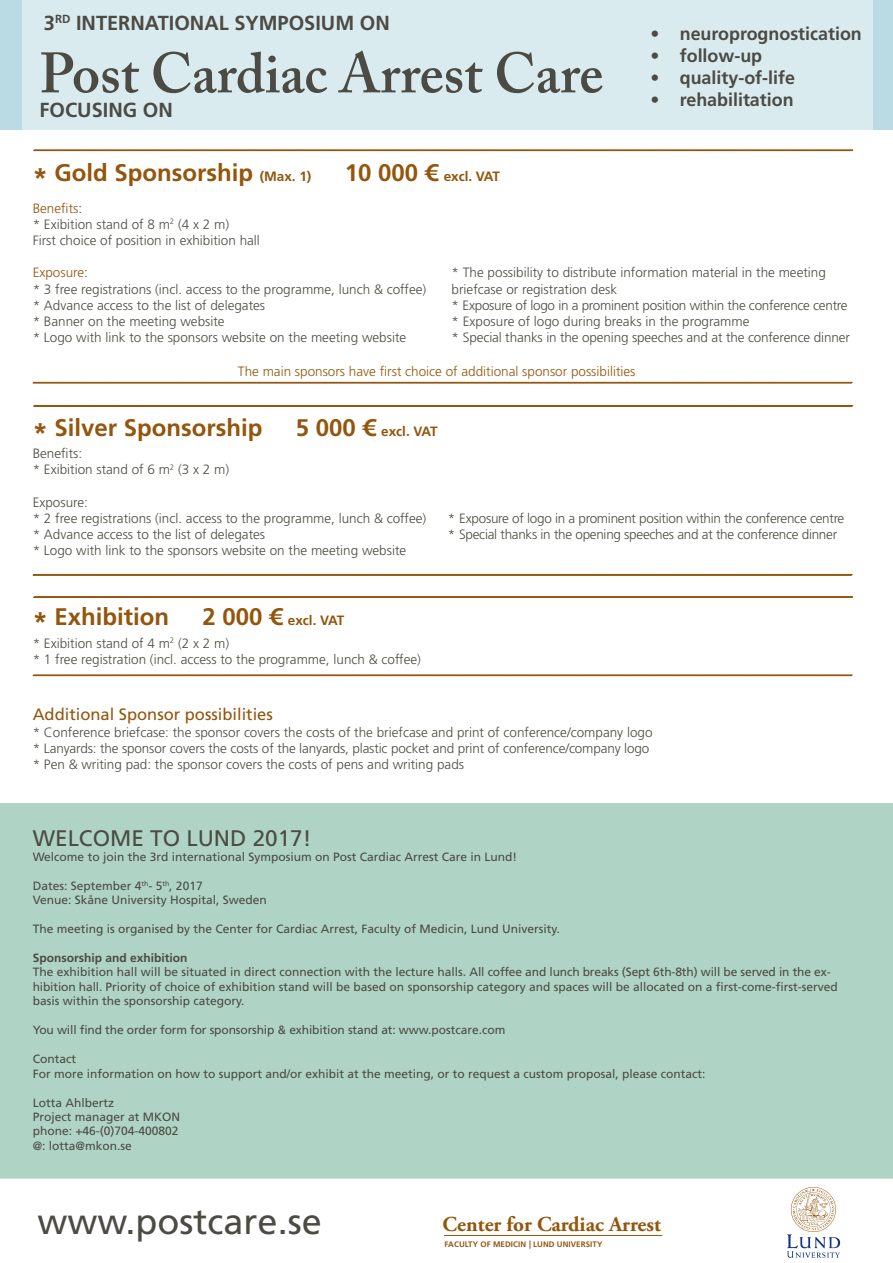
<style>
.page{position:relative;width:893px;height:1263px;background:#fff}
.page>*{position:absolute;margin:0;border:0;box-sizing:border-box;transform-origin:0 0}
.t1{font:600 56.4px "Adobe Caslon Pro";color:#4c4b43}
.t2{font:36px "Frutiger LT Std";color:#4c4b43}
.t3{font:700 24px "Frutiger LT Std";color:#94550c}
.t4{font:22.5px "Frutiger LT Std";color:#4c4b43}
.t5{font:700 21.15px "Adobe Garamond Pro";color:#94550c}
.t6{font:700 20.4px "Frutiger LT Std";color:#4c4b43}
.t7{font:700 18.15px "Frutiger LT Std";color:#4c4b43}
.t8{font:16.5px "Frutiger LT Std";color:#94550c}
.t9{font:300 13.5px/16.2px "Frutiger LT Std";color:#4c4b43}
.t10{font:300 13.5px "Frutiger LT Std";letter-spacing:-.02em;color:#4c4b43}
.t11{font:300 13.5px "Frutiger LT Std";color:#94550c}
.t12{font:700 13.5px "Frutiger LT Std";color:#94550c}
.t13{font:12px/14.4px "Frutiger LT Std";color:#4c4b43}
.t14{font:700 12px "Frutiger LT Std";color:#4c4b43}
.t15{font:700 7.95px "Frutiger LT Std";letter-spacing:.01em;color:#94550c}
.s1{font-size:27px}
.s2{font-size:13.5px}
.s3{font-size:24px}
.s4{color:#4c4b43}
</style>
<div class="page">
<div style="left:0;top:803px;width:893px;height:375px;background:#afd4c5"></div>
<div style="left:0;top:0;width:893px;height:130px;background:#bbdbe4"></div>
<div style="left:22px;top:0;width:851px;height:130px;background:#daebf0"></div>
<svg style="left:32px;top:382px;width:821px;height:2px;background:#a8753a"></svg>
<svg style="left:32px;top:574px;width:821px;height:2px;background:#975b15"></svg>
<hr style="left:444px;top:1235px;width:218px;height:1px;background:#94550c">
<svg style="left:787px;top:1187px;width:53px;height:71px"></svg>
<svg style="left:33px;top:149px;width:820px;height:2px;background:#a57134"></svg>
<hr style="left:33px;top:405px;width:820px;height:2px;background:#94560d">
<svg style="left:33px;top:596px;width:820px;height:2px;background:#965912"></svg>
<svg style="left:32px;top:674px;width:821px;height:2px;background:#a9763c"></svg>
<h3 class="t6" style="left:44px;top:11px;width:347px">3<sup>RD</sup> INTERNATIONAL SYMPOSIUM ON</h3>
<h1 class="t1" style="left:40px;top:40px;width:565px">Post Cardiac Arrest Care</h1>
<h3 class="t6" style="left:40px;top:98px;width:135px">FOCUSING ON</h3>
<h3 class="t7" style="left:650px;top:23px;width:213px">• neuroprognostication</h3>
<h3 class="t7" style="left:650px;top:45px;width:113px">• follow-up</h3>
<h3 class="t7" style="left:650px;top:67px;width:146px">• quality-of-life</h3>
<h3 class="t7" style="left:650px;top:89px;width:145px">• rehabilitation</h3>
<p class="t3" style="left:33px;top:159px;width:280px"><span class="s1">*</span> Gold Sponsorship <span class="s2">(Max. 1)</span></p>
<p class="t12" style="left:345px;top:168px;width:157px"><span class="s3">10 000 €</span> excl. VAT</p>
<p class="t11" style="left:33px;top:200px;width:51px">Benefits<span class="s4">:</span></p>
<p class="t9" style="left:33px;top:216px;width:198px">* Exibition stand of 8 m<sup>2</sup> (4 x 2 m)</p>
<p class="t9" style="left:33px;top:232px;width:229px">First choice of position in exhibition hall</p>
<p class="t11" style="left:33px;top:265px;width:57px">Exposure<span class="s4">:</span></p>
<p class="t9" style="left:33px;top:281px;width:395px">* 3 free registrations (incl. access to the programme, lunch &amp; coffee)</p>
<p class="t9" style="left:33px;top:297px;width:234px">* Advance access to the list of delegates</p>
<p class="t9" style="left:33px;top:313px;width:194px">* Banner on the meeting website</p>
<p class="t9" style="left:33px;top:330px;width:375px">* Logo with link to the sponsors website on the meeting website</p>
<p class="t9" style="left:452px;top:265px;width:376px">* The possibility to distribute information material in the meeting briefcase or registration desk</p>
<p class="t10" style="left:452px;top:298px;width:397px">* Exposure of logo in a prominent position within the conference centre</p>
<p class="t9" style="left:452px;top:313px;width:299px">* Exposure of logo during breaks in the programme</p>
<p class="t9" style="left:452px;top:330px;width:400px">* Special thanks in the opening speeches and at the conference dinner</p>
<p class="t11" style="left:238px;top:363px;width:399px">The main sponsors have first choice of additional sponsor possibilities</p>
<p class="t3" style="left:33px;top:414px;width:231px"><span class="s1">*</span> Silver Sponsorship</p>
<p class="t12" style="left:296px;top:424px;width:143px"><span class="s3">5 000 €</span> excl. VAT</p>
<p class="t9" style="left:33px;top:445px;width:51px">Benefits:</p>
<p class="t9" style="left:33px;top:462px;width:198px">* Exibition stand of 6 m<sup>2</sup> (3 x 2 m)</p>
<p class="t9" style="left:33px;top:494px;width:57px">Exposure:</p>
<p class="t9" style="left:33px;top:510px;width:395px">* 2 free registrations (incl. access to the programme, lunch &amp; coffee)</p>
<p class="t9" style="left:33px;top:526px;width:234px">* Advance access to the list of delegates</p>
<p class="t9" style="left:33px;top:543px;width:375px">* Logo with link to the sponsors website on the meeting website</p>
<p class="t10" style="left:448px;top:510px;width:398px">* Exposure of logo in a prominent position within the conference centre</p>
<p class="t10" style="left:448px;top:527px;width:391px">* Special thanks in the opening speeches and at the conference dinner</p>
<p class="t3" style="left:33px;top:603px;width:138px"><span class="s1">*</span> Exhibition</p>
<p class="t12" style="left:202px;top:613px;width:143px"><span class="s3">2 000 €</span> excl. VAT</p>
<p class="t9" style="left:33px;top:635px;width:198px">* Exibition stand of 4 m<sup>2</sup> (2 x 2 m)</p>
<p class="t9" style="left:33px;top:651px;width:390px">* 1 free registration (incl. access to the programme, lunch &amp; coffee)</p>
<p class="t8" style="left:33px;top:705px;width:242px">Additional Sponsor possibilities</p>
<p class="t9" style="left:33px;top:724px;width:621px">* Conference briefcase: the sponsor covers the costs of the briefcase and print of conference/company logo</p>
<p class="t9" style="left:33px;top:740px;width:618px">* Lanyards: the sponsor covers the costs of the lanyards, plastic pocket and print of conference/company logo</p>
<p class="t9" style="left:33px;top:756px;width:433px">* Pen &amp; writing pad: the sponsor covers the costs of pens and writing pads</p>
<p class="t4" style="left:33px;top:825px;width:280px">WELCOME TO LUND 2017!</p>
<p class="t13" style="left:33px;top:850px;width:486px">Welcome to join the 3rd international Symposium on Post Cardiac Arrest Care in Lund!</p>
<p class="t13" style="left:33px;top:879px;width:171px">Dates: September 4<sup>th</sup>- 5<sup>th</sup>, 2017</p>
<p class="t13" style="left:33px;top:893px;width:236px">Venue: Skåne University Hospital, Sweden</p>
<p class="t13" style="left:33px;top:922px;width:529px">The meeting is organised by the Center for Cardiac Arrest, Faculty of Medicin, Lund University.</p>
<p class="t14" style="left:33px;top:951px;width:156px">Sponsorship and exhibition</p>
<p class="t13" style="left:33px;top:965px;width:807px">The exhibition hall will be situated in direct connection with the lecture halls. All coffee and lunch breaks (Sept 6th-8th) will be served in the ex&shy;hibition hall. Priority of choice of exhibition stand will be based on sponsorship category and spaces will be allocated on a first-come-first-served basis within the sponsorship category.</p>
<p class="t13" style="left:33px;top:1023px;width:474px">You will find the order form for sponsorship &amp; exhibition stand at: www.postcare.com</p>
<p class="t13" style="left:33px;top:1052px;width:45px">Contact</p>
<p class="t13" style="left:33px;top:1066px;width:674px">For more information on how to support and/or exhibit at the meeting, or to request a custom proposal, please contact:</p>
<p class="t13" style="left:33px;top:1095px;width:83px">Lotta Ahlbertz</p>
<p class="t13" style="left:33px;top:1110px;width:149px">Project manager at MKON</p>
<p class="t13" style="left:33px;top:1124px;width:147px">phone: +46-(0)704-400802</p>
<p class="t13" style="left:33px;top:1138px;width:101px">@: lotta@mkon.se</p>
<p class="t2" style="left:38px;top:1201px;width:286px">www.postcare.se</p>
<p class="t5" style="left:443px;top:1212px;width:220px">Center for Cardiac Arrest</p>
<p class="t15" style="left:444px;top:1240px;width:159px">FACULTY OF MEDICIN LUND UNIVERSITY</p>
</div>
